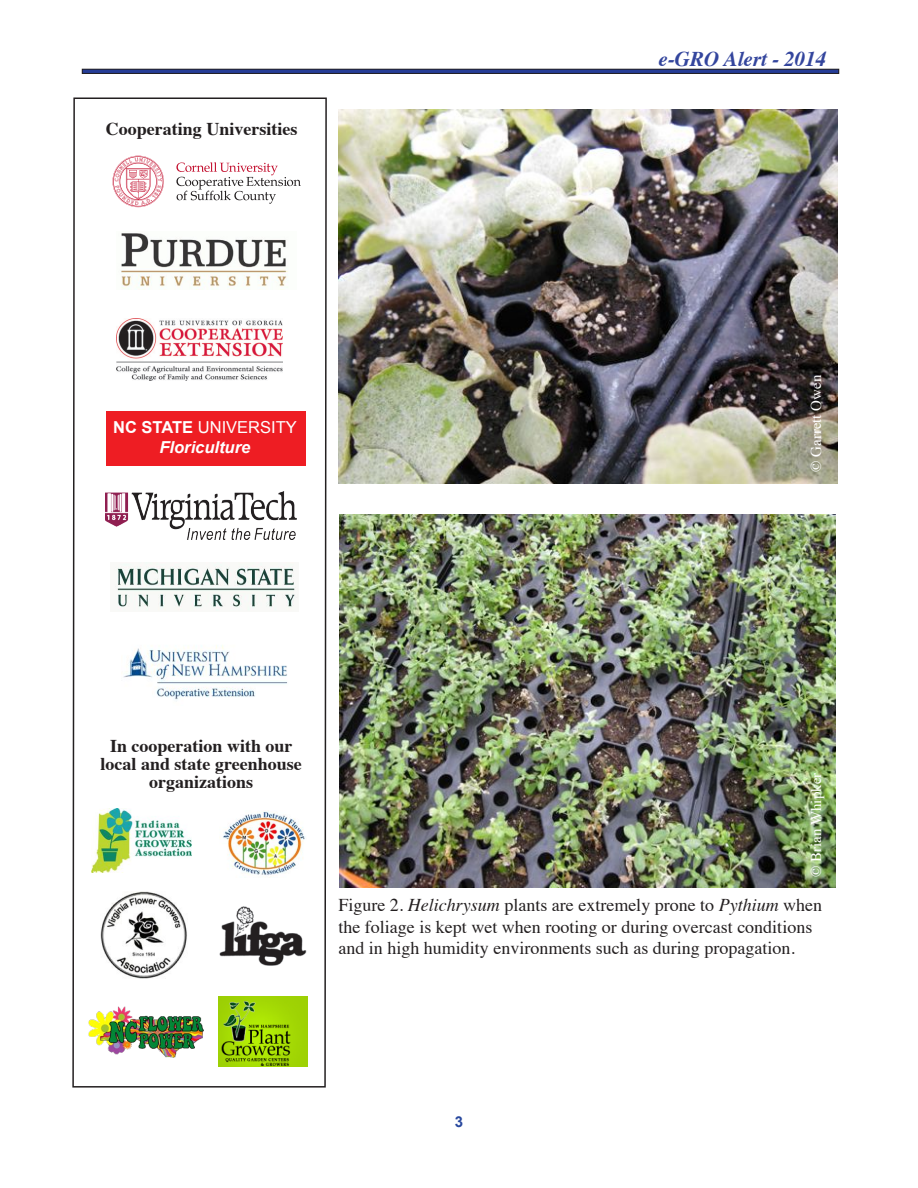
<style>
.page{position:relative;width:918px;height:1188px;background:#fff}
.page>*{position:absolute;margin:0;border:0;box-sizing:border-box;transform-origin:0 0}
.t1{font:italic 700 21px "Times";color:#33459d}
.t2{font:18px/21.6px "Times";color:#231f20}
.t3{font:700 18px/18px "Times";color:#231f20;text-align:center}
.t4{font:italic 700 16.5px/19.8px "Arial";color:#fff;text-align:center}
.t5{font:15px "Times";color:#fff}
.t6{font:700 15px "Arial";color:#28489e}
.s1{font-style:normal}
.s2{font-weight:400;font-style:normal}
.s3{font-style:italic}
</style>
<div class="page">
<hr style="left:82px;top:69px;width:757px;height:4px;background:#253c96">
<div style="left:82px;top:69px;width:757px;height:5px;border:1px solid #231f20"></div>
<svg style="left:72px;top:97px;width:255px;height:991px"></svg>
<img style="left:85px;top:1004px;width:121px;height:56px">
<img style="left:218px;top:997px;width:90px;height:69px">
<img style="left:214px;top:895px;width:101px;height:78px">
<svg style="left:176px;top:162px;width:125px;height:42px"></svg>
<svg style="left:112px;top:156px;width:52px;height:51px"></svg>
<img style="left:117px;top:231px;width:179px;height:58px">
<div style="left:106px;top:412px;width:199px;height:54px;background:#ee1d23"></div>
<img style="left:117px;top:319px;width:166px;height:62px">
<img style="left:110px;top:563px;width:188px;height:49px">
<img style="left:100px;top:892px;width:88px;height:87px">
<img style="left:105px;top:491px;width:192px;height:48px">
<img style="left:121px;top:624px;width:167px;height:81px">
<img style="left:92px;top:809px;width:100px;height:63px">
<img style="left:219px;top:811px;width:87px;height:66px">
<img style="left:338px;top:110px;width:499px;height:374px">
<img style="left:340px;top:514px;width:496px;height:374px">
<p class="t3" style="left:106px;top:122px;width:193px">Cooperating Universities</p>
<p class="t4" style="left:113px;top:417px;width:185px"><span class="s1">NC STATE</span> <span class="s2">UNIVERSITY<br></span>Floriculture</p>
<p class="t1" style="left:659px;top:50px;width:169px">e-GRO Alert - 2014</p>
<p class="t5" style="left:810px;top:472px;width:99px;rotate:-90deg">© Garrett Owen</p>
<p class="t3" style="left:101px;top:739px;width:203px">In cooperation with our local and state greenhouse organizations</p>
<p class="t5" style="left:810px;top:877px;width:106px;rotate:-90deg">© Brian Whipker</p>
<p class="t2" style="left:338px;top:896px;width:485px">Figure 2. <span class="s3">Helichrysum</span> plants are extremely prone to <span class="s3">Pythium</span> when the foliage is kept wet when rooting or during overcast conditions and in high humidity environments such as during propagation.</p>
<p class="t6" style="left:455px;top:1114px;width:10px">3</p>
</div>
